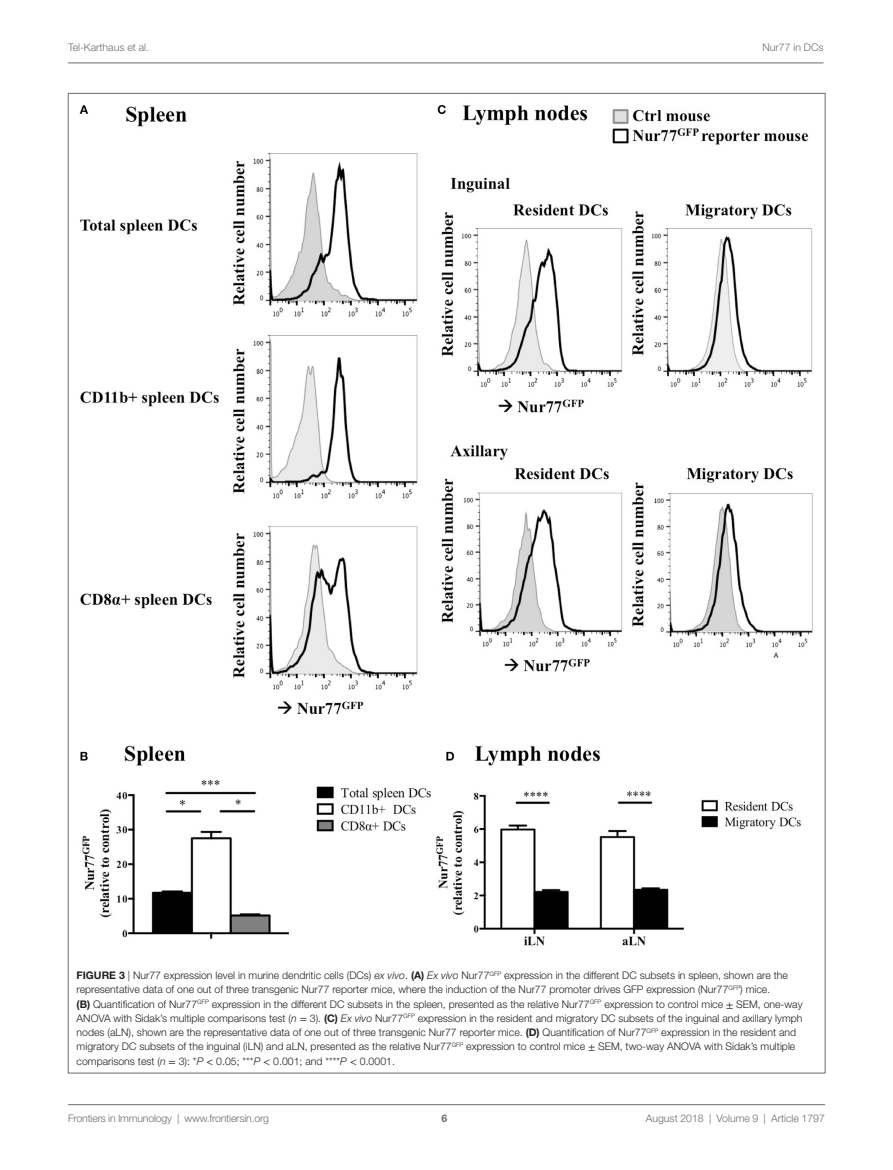
<style>
.page{position:relative;width:893px;height:1170px;background:#fff}
.page>*{position:absolute;margin:0;border:0;box-sizing:border-box;transform-origin:0 0}
.t1{font:300 10.5px/14.2px "Helvetica Neue LT Std";color:#231f20}
.t2{font:300 10.5px "Helvetica Neue LT Std";color:#6c6d70}
.t3{font:700 10.5px "Helvetica Neue LT Std";color:#6c6d70}
.s1{font-weight:700}
.s2{font-style:italic}
.s3{font-family:"STIX General";font-weight:400}
</style>
<div class="page">
<img style="left:79px;top:104px;width:734px;height:842px">
<hr style="left:68px;top:63px;width:756px;height:1px;background:#6c6d70">
<hr style="left:68px;top:1104px;width:757px;height:1px;background:#6c6d70">
<p class="t2" style="left:68px;top:41px;width:83px">Tel-Karthaus et al.</p>
<p class="t2" style="left:762px;top:41px;width:63px">Nur77 in DCs</p>
<p class="t1" style="left:77px;top:967px;width:727px"><span class="s1">FIGURE 3</span> | Nur77 expression level in murine dendritic cells (DCs) <span class="s2">ex vivo</span>. <span class="s1">(A)</span> <span class="s2">Ex vivo</span> Nur77<sup>GFP</sup> expression in the different DC subsets in spleen, shown are the representative data of one out of three transgenic Nur77 reporter mice, where the induction of the Nur77 promoter drives GFP expression (Nur77<sup>GFP</sup>) mice.<br><span class="s1">(B)</span> Quantification of Nur77<sup>GFP</sup> expression in the different DC subsets in the spleen, presented as the relative Nur77<sup>GFP</sup> expression to control mice <span class="s3">±</span> SEM, one-way ANOVA with Sidak’s multiple comparisons test (<span class="s2">n</span> <span class="s3">=</span> 3). <span class="s1">(C)</span> <span class="s2">Ex vivo</span> Nur77<sup>GFP</sup> expression in the resident and migratory DC subsets of the inguinal and axillary lymph nodes (aLN), shown are the representative data of one out of three transgenic Nur77 reporter mice. <span class="s1">(D)</span> Quantification of Nur77<sup>GFP</sup> expression in the resident and migratory DC subsets of the inguinal (iLN) and aLN, presented as the relative Nur77<sup>GFP</sup> expression to control mice <span class="s3">±</span> SEM, two-way ANOVA with Sidak’s multiple comparisons test (<span class="s2">n</span> <span class="s3">=</span> 3): *<span class="s2">P</span> <span class="s3">&lt;</span> 0.05; ***<span class="s2">P</span> <span class="s3">&lt;</span> 0.001; and ****<span class="s2">P</span> <span class="s3">&lt;</span> 0.0001.</p>
<p class="t2" style="left:68px;top:1111px;width:203px">Frontiers in Immunology | www.frontiersin.org</p>
<p class="t2" style="left:646px;top:1111px;width:181px">August 2018 | Volume 9 | Article 1797</p>
<p class="t3" style="left:441px;top:1111px;width:7px">6</p>
</div>
